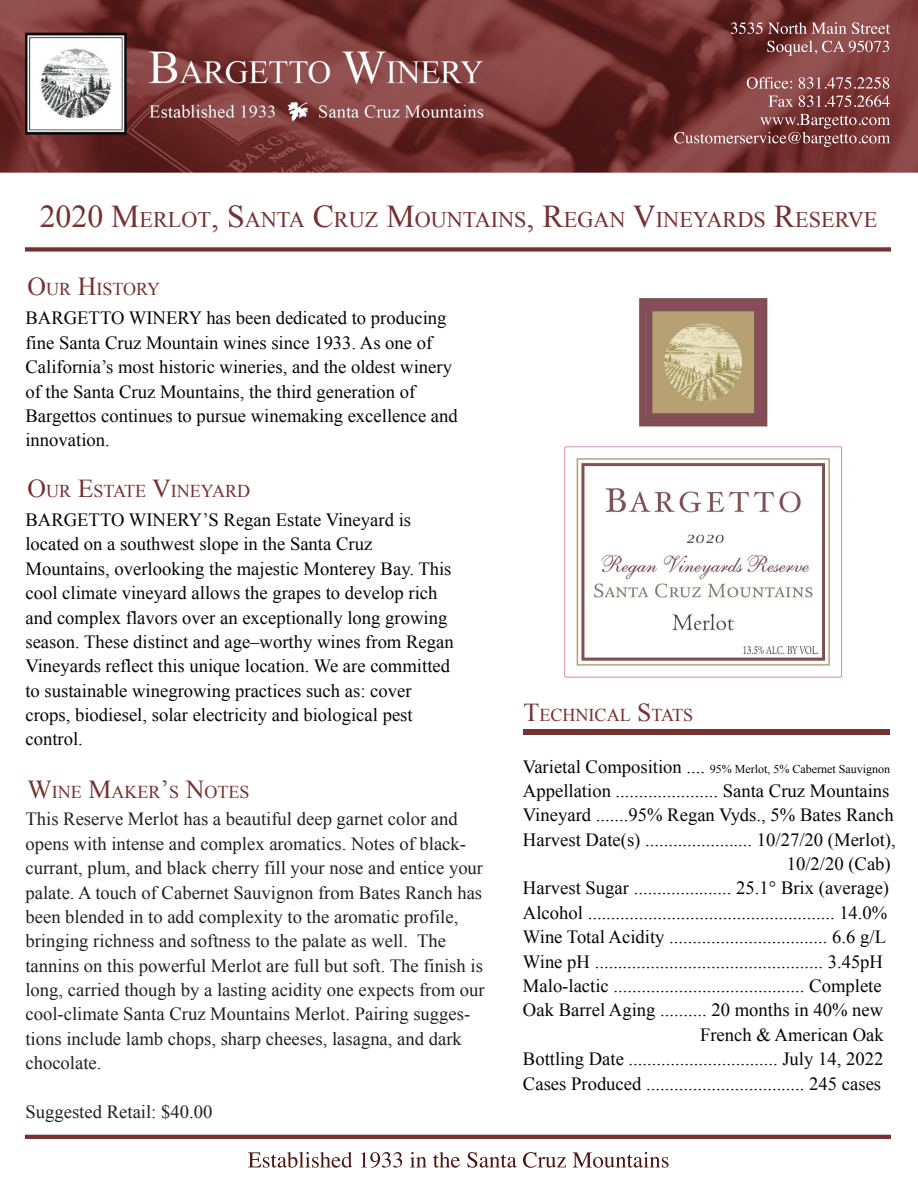
<style>
.page{position:relative;width:918px;height:1188px;background:#fff}
.page>*{position:absolute;margin:0;border:0;box-sizing:border-box;transform-origin:0 0}
.t1{font:22.2px "Times New Roman";color:#763131}
.t2{font:18.6px/24.5px "Times New Roman";color:#050504}
.t3{font:18.6px/24.3px "Times New Roman";color:#231f20}
.t4{font:18px "Times New Roman";color:#763131}
.t5{font:12px "Times New Roman";color:#050504}
.s1{font-size:31.8px}
.s2{font-size:25.8px}
.s3{font-size:18.6px}
</style>
<div class="page">
<img style="left:0;top:0;width:917px;height:1168px">
<img style="left:739px;top:22px;width:98px;height:12px">
<img style="left:299px;top:1152px;width:348px;height:16px">
<div style="left:523px;top:729px;width:367px;height:5px;background:#763131"></div>
<div style="left:559px;top:263px;width:346px;height:431px;background:#fff"></div>
<img style="left:550px;top:292px;width:293px;height:398px">
<p class="t1" style="left:40px;top:204px;width:839px"><span class="s1">2020 M</span>ERLOT<span class="s1">, S</span>ANTA <span class="s1">C</span>RUZ <span class="s1">M</span>OUNTAINS<span class="s1">, R</span>EGAN <span class="s1">V</span>INEYARDS <span class="s1">R</span>ESERVE</p>
<p class="t4" style="left:28px;top:276px;width:134px"><span class="s2">O</span>UR <span class="s2">H</span>ISTORY</p>
<p class="t2" style="left:25px;top:306px;width:434px">BARGETTO WINERY has been dedicated to producing fine Santa Cruz Mountain wines since 1933. As one of California’s most historic wineries, and the oldest winery of the Santa Cruz Mountains, the third generation of Bargettos continues to pursue winemaking excellence and innovation.</p>
<p class="t4" style="left:28px;top:479px;width:224px"><span class="s2">O</span>UR <span class="s2">E</span>STATE <span class="s2">V</span>INEYARD</p>
<p class="t2" style="left:25px;top:507px;width:430px">BARGETTO WINERY’S Regan Estate Vineyard is located on a southwest slope in the Santa Cruz Mountains, overlooking the majestic Monterey Bay. This cool climate vineyard allows the grapes to develop rich and complex flavors over an exceptionally long growing season. These distinct and age–worthy wines from Regan Vineyards reflect this unique location. We are committed to sustainable winegrowing practices such as: cover crops, biodiesel, solar electricity and biological pest control.</p>
<p class="t4" style="left:28px;top:780px;width:223px"><span class="s2">W</span>INE <span class="s2">M</span>AKER<span class="s2">’</span>S <span class="s2">N</span>OTES</p>
<p class="t3" style="left:25px;top:807px;width:461px">This Reserve Merlot has a beautiful deep garnet color and opens with intense and complex aromatics. Notes of black&shy;currant, plum, and black cherry fill your nose and entice your palate. A touch of Cabernet Sauvignon from Bates Ranch has been blended in to add complexity to the aromatic profile, bringing richness and softness to the palate as well. The tannins on this powerful Merlot are full but soft. The finish is long, carried though by a lasting acidity one expects from our cool-climate Santa Cruz Mountains Merlot. Pairing sugges&shy;tions include lamb chops, sharp cheeses, lasagna, and dark chocolate.</p>
<p class="t3" style="left:25px;top:1099px;width:188px">Suggested Retail: $40.00</p>
<p class="t4" style="left:524px;top:703px;width:171px"><span class="s2">T</span>ECHNICAL <span class="s2">S</span>TATS</p>
<p class="t5" style="left:523px;top:760px;width:369px"><span class="s3">Varietal Composition ....</span> 95% Merlot, 5% Cabernet Sauvignon</p>
<p class="t2" style="left:523px;top:778px;width:368px">Appellation ...................... Santa Cruz Mountains</p>
<p class="t2" style="left:523px;top:803px;width:372px">Vineyard .......95% Regan Vyds., 5% Bates Ranch</p>
<p class="t2" style="left:523px;top:827px;width:374px">Harvest Date(s) ....................... 10/27/20 (Merlot),</p>
<p class="t2" style="left:787px;top:851px;width:106px">10/2/20 (Cab)</p>
<p class="t2" style="left:523px;top:876px;width:368px">Harvest Sugar ..................... 25.1° Brix (average)</p>
<p class="t2" style="left:523px;top:900px;width:366px">Alcohol ..................................................... 14.0%</p>
<p class="t2" style="left:523px;top:924px;width:365px">Wine Total Acidity .................................. 6.6 g/L</p>
<p class="t2" style="left:523px;top:949px;width:362px">Wine pH ................................................. 3.45pH</p>
<p class="t2" style="left:523px;top:973px;width:360px">Malo-lactic ......................................... Complete</p>
<p class="t2" style="left:523px;top:998px;width:362px">Oak Barrel Aging .......... 20 months in 40% new</p>
<p class="t2" style="left:700px;top:1022px;width:185px">French &amp; American Oak</p>
<p class="t2" style="left:523px;top:1046px;width:362px">Bottling Date ................................ July 14, 2022</p>
<p class="t2" style="left:523px;top:1071px;width:360px">Cases Produced .................................. 245 cases</p>
</div>
